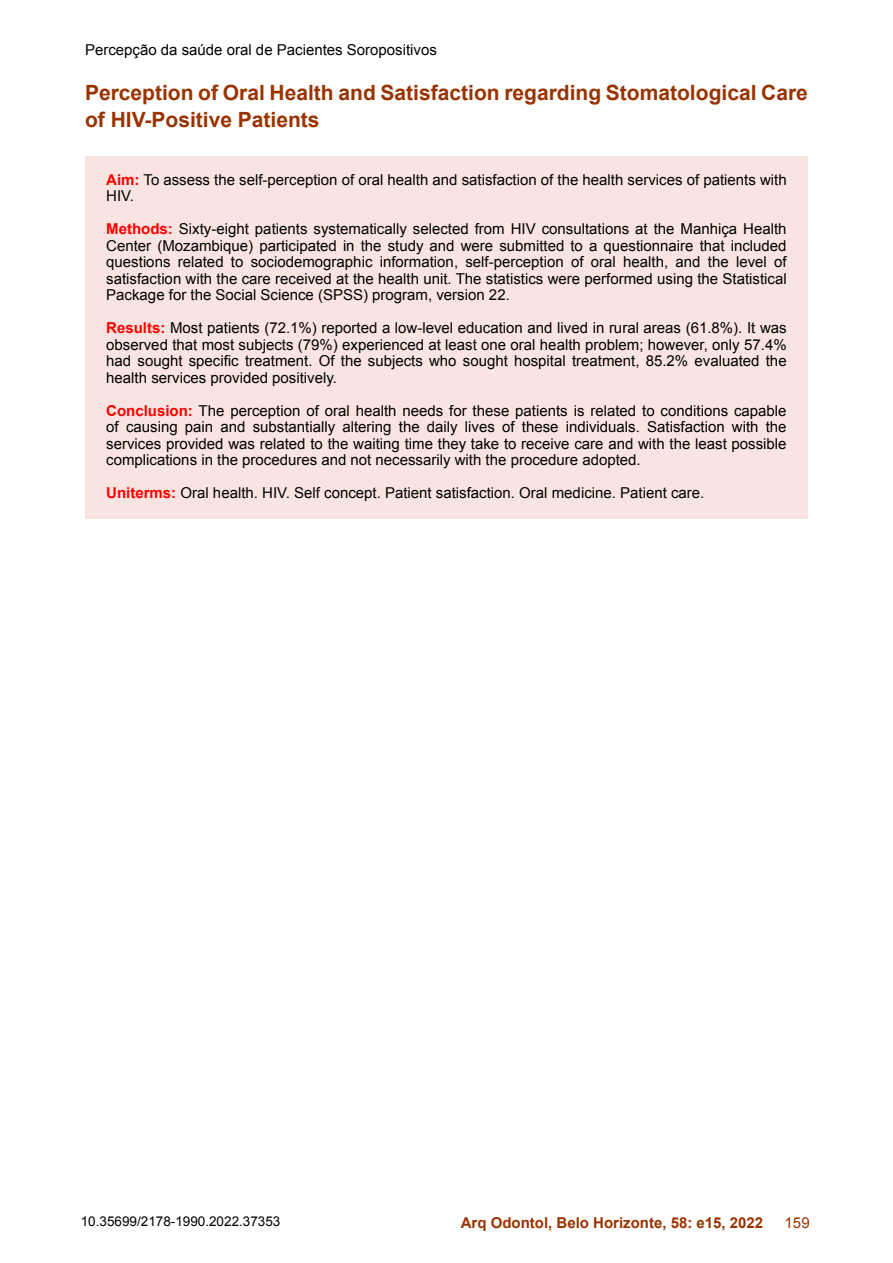
<style>
.page{position:relative;width:893px;height:1263px;background:#fff}
.page>*{position:absolute;margin:0;border:0;box-sizing:border-box;transform-origin:0 0}
.t1{font:700 21px/27px "Arial";color:#930}
.t2{font:15px/16.5px "Arial";color:#000;text-align:justify}
.t3{font:700 15px "Arial";color:#930}
.t4{font:15px "Arial";color:#930}
.t5{font:13.5px "Arial";color:#000}
.s1{font-weight:700;color:#f00}
</style>
<div class="page">
<div style="left:85px;top:156px;width:723px;height:363px;background:#f9e4e2"></div>
<p class="t2" style="left:85px;top:42px;width:353px">Percepção da saúde oral de Pacientes Soropositivos</p>
<h1 class="t1" style="left:85px;top:80px;width:724px">Perception of Oral Health and Satisfaction regarding Stomatological Care of HIV-Positive Patients</h1>
<p class="t2" style="left:106px;top:171px;width:682px"><span class="s1">Aim:</span> To assess the self-perception of oral health and satisfaction of the health services of patients with<br>HIV.</p>
<p class="t2" style="left:106px;top:221px;width:682px"><span class="s1">Methods:</span> Sixty-eight patients systematically selected from HIV consultations at the Manhiça Health Center (Mozambique) participated in the study and were submitted to a questionnaire that included questions related to sociodemographic information, self-perception of oral health, and the level of satisfaction with the care received at the health unit. The statistics were performed using the Statistical Package for the Social Science (SPSS) program, version 22.</p>
<p class="t2" style="left:106px;top:320px;width:682px"><span class="s1">Results:</span> Most patients (72.1%) reported a low-level education and lived in rural areas (61.8%). It was observed that most subjects (79%) experienced at least one oral health problem; however, only 57.4% had sought specific treatment. Of the subjects who sought hospital treatment, 85.2% evaluated the health services provided positively.</p>
<p class="t2" style="left:106px;top:402px;width:682px"><span class="s1">Conclusion:</span> The perception of oral health needs for these patients is related to conditions capable of causing pain and substantially altering the daily lives of these individuals. Satisfaction with the services provided was related to the waiting time they take to receive care and with the least possible complications in the procedures and not necessarily with the procedure adopted.</p>
<p class="t2" style="left:106px;top:485px;width:600px"><span class="s1">Uniterms:</span> Oral health. HIV. Self concept. Patient satisfaction. Oral medicine. Patient care.</p>
<p class="t5" style="left:81px;top:1212px;width:201px">10.35699/2178-1990.2022.37353</p>
<p class="t3" style="left:461px;top:1213px;width:304px">Arq Odontol, Belo Horizonte, 58: e15, 2022</p>
<p class="t4" style="left:785px;top:1213px;width:27px">159</p>
</div>
